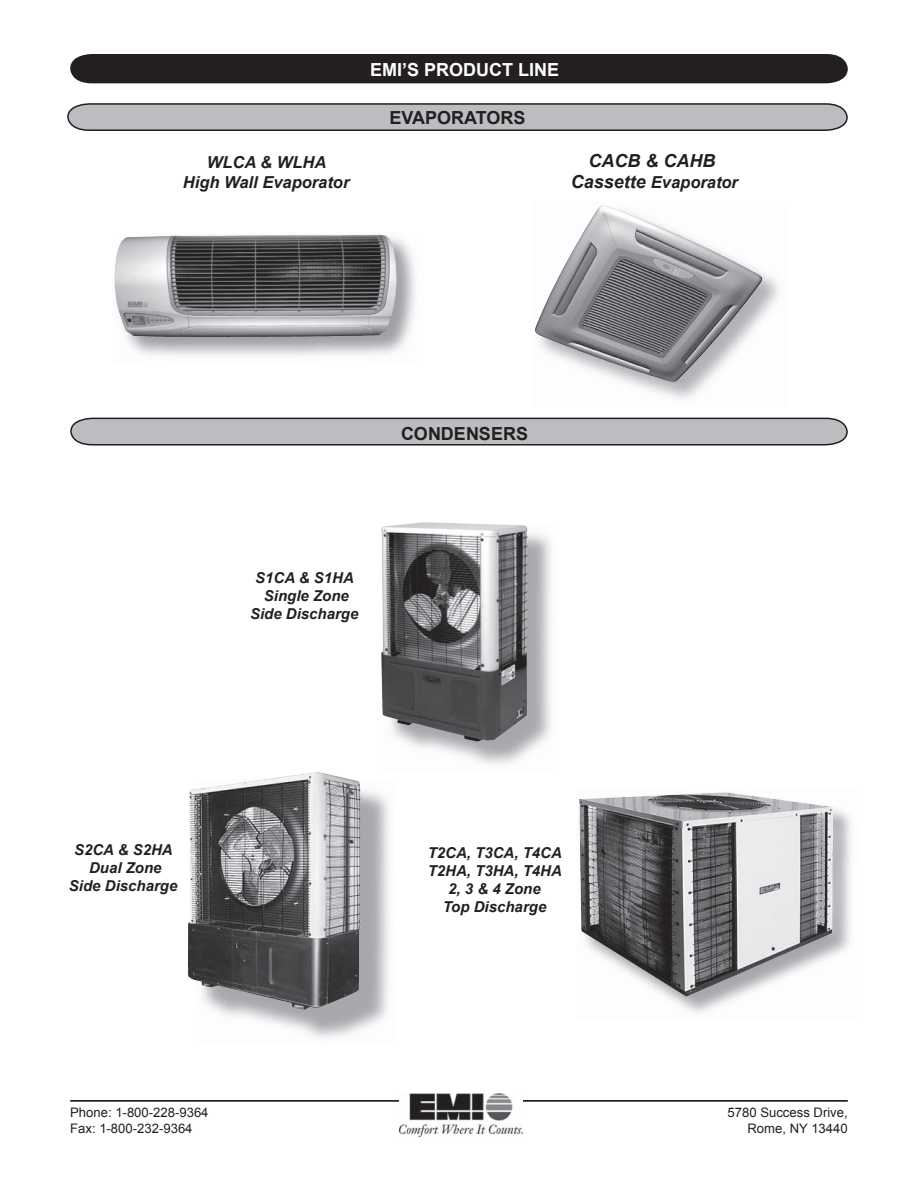
<style>
.page{position:relative;width:918px;height:1188px;background:#fff}
.page>*{position:absolute;margin:0;border:0;box-sizing:border-box;transform-origin:0 0}
.t1{font:700 18px "Arial";color:#231f20}
.t2{font:700 18px "Arial";color:#fff}
.t3{font:italic 700 18px "Arial";color:#231f20}
.t4{font:italic 700 16.5px/19.8px "Arial";color:#231f20;text-align:center}
.t5{font:italic 700 15px/18px "Arial";color:#231f20;text-align:center}
.t6{font:13.05px/15.8px "Arial";color:#231f20}
.s1{font-size:18px}
</style>
<div class="page">
<div style="left:70px;top:54px;width:778px;height:29px;background:#231f20"></div>
<svg style="left:67px;top:103px;width:781px;height:28px;background:#acacaf"></svg>
<svg style="left:70px;top:417px;width:778px;height:29px;background:#afafb2"></svg>
<img style="left:535px;top:205px;width:244px;height:194px">
<img style="left:618px;top:365px;width:68px;height:17px">
<img style="left:114px;top:234px;width:302px;height:122px">
<img style="left:387px;top:237px;width:10px;height:92px">
<img style="left:383px;top:524px;width:169px;height:241px">
<img style="left:484px;top:536px;width:45px;height:205px">
<img style="left:195px;top:779px;width:195px;height:259px">
<img style="left:188px;top:921px;width:79px;height:76px">
<img style="left:579px;top:792px;width:272px;height:221px">
<img style="left:798px;top:802px;width:35px;height:139px">
<hr style="left:70px;top:1100px;width:778px;height:2px;background:#231f20">
<img style="left:399px;top:1094px;width:124px;height:42px">
<p class="t2" style="left:370px;top:58px;width:191px">EMI’S PRODUCT LINE</p>
<p class="t1" style="left:390px;top:106px;width:138px">EVAPORATORS</p>
<p class="t4" style="left:183px;top:153px;width:168px">WLCA &amp; WLHA<br>High Wall Evaporator</p>
<p class="t3" style="left:588px;top:149px;width:128px">CACB &amp; CAHB</p>
<p class="t4" style="left:571px;top:173px;width:169px"><span class="s1">Cassette</span> Evaporator</p>
<p class="t1" style="left:401px;top:422px;width:129px">CONDENSERS</p>
<p class="t5" style="left:250px;top:569px;width:110px">S1CA &amp; S1HA<br>Single Zone<br>Side Discharge</p>
<p class="t5" style="left:69px;top:841px;width:110px">S2CA &amp; S2HA<br>Dual Zone<br>Side Discharge</p>
<p class="t5" style="left:428px;top:844px;width:136px">T2CA, T3CA, T4CA<br>T2HA, T3HA, T4HA<br>2, 3 &amp; 4 Zone<br>Top Discharge</p>
<p class="t6" style="left:70px;top:1105px;width:140px">Phone: 1-800-228-9364<br>Fax: 1-800-232-9364</p>
<p class="t6" style="left:728px;top:1105px;width:122px;text-align:right">5780 Success Drive,<br>Rome, NY 13440</p>
</div>
